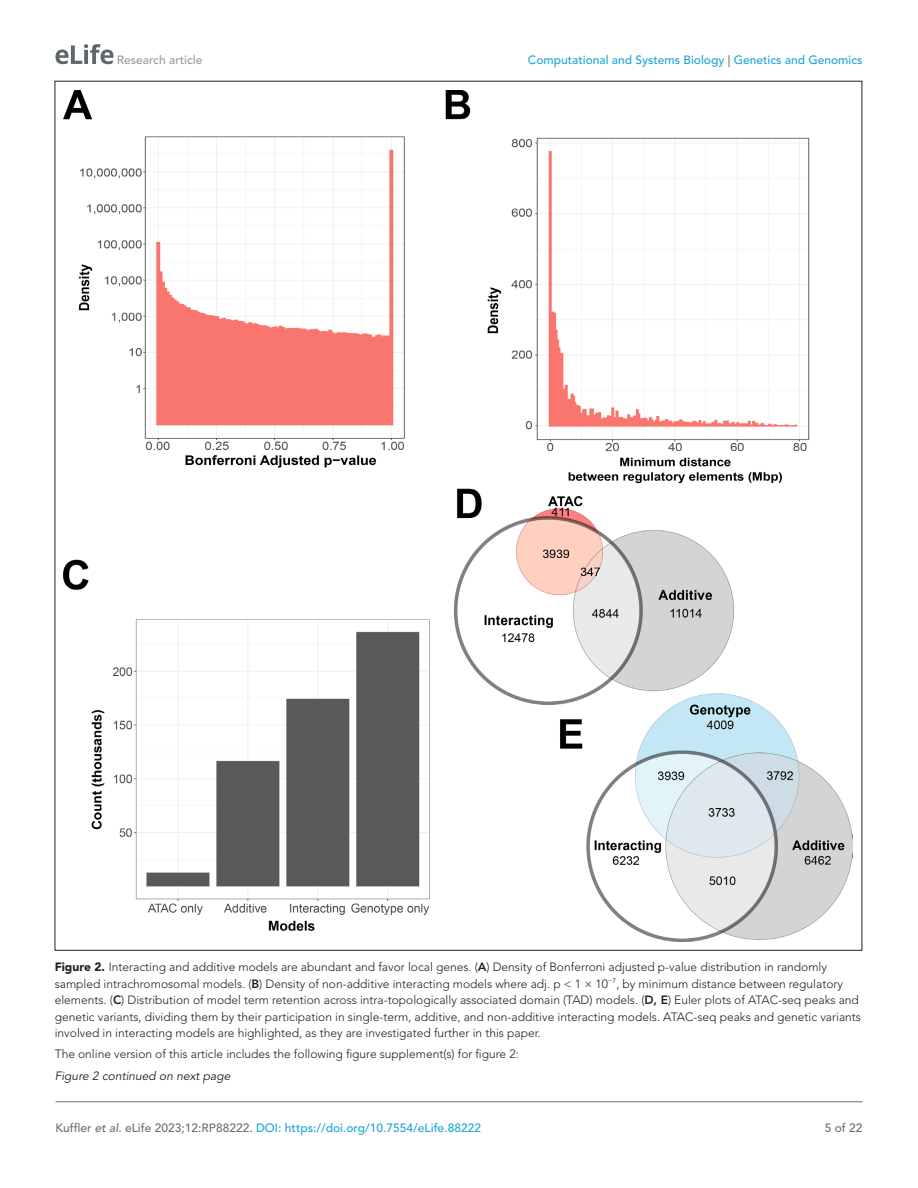
<style>
.page{position:relative;width:918px;height:1188px;background:#fff}
.page>*{position:absolute;margin:0;border:0;box-sizing:border-box;transform-origin:0 0}
.t1{font:300 12px/16.5px "Avenir LT Std";color:#231f20}
.t2{font:500 12px "Avenir LT Std";color:#1ea4d7}
.t3{font:italic 12px "Avenir LT Std";color:#231f20}
.t4{font:500 12px "Avenir LT Std";color:#9a9a9a}
.t5{font:500 12px "Avenir LT Std";color:#6e6e70}
.s1{color:#6e6e70}
.s2{font-weight:900}
.s3{font-weight:800}
.s4{font-style:italic;color:#6e6e70}
</style>
<div class="page">
<svg style="left:55px;top:44px;width:59px;height:20px"></svg>
<hr style="left:56px;top:1101px;width:806px;height:1px;background:#6e6e70">
<img style="left:64px;top:90px;width:789px;height:851px">
<p class="t4" style="left:117px;top:53px;width:87px">Research article</p>
<p class="t2" style="left:528px;top:53px;width:336px">Computational and Systems Biology <span class="s1">|</span> Genetics and Genomics</p>
<p class="t1" style="left:55px;top:959px;width:808px"><span class="s2">Figure 2.</span> Interacting and additive models are abundant and favor local genes. (<span class="s3">A</span>) Density of Bonferroni adjusted p-value distribution in randomly sampled intrachromosomal models. (<span class="s3">B</span>) Density of non-additive interacting models where adj. p &lt; 1 × 10<sup>−7</sup>, by minimum distance between regulatory elements. (<span class="s3">C</span>) Distribution of model term retention across intra-topologically associated domain (TAD) models. (<span class="s3">D, E</span>) Euler plots of ATAC-seq peaks and genetic variants, dividing them by their participation in single-term, additive, and non-additive interacting models. ATAC-seq peaks and genetic variants involved in interacting models are highlighted, as they are investigated further in this paper.</p>
<p class="t1" style="left:55px;top:1046px;width:466px">The online version of this article includes the following figure supplement(s) for figure 2:</p>
<p class="t3" style="left:55px;top:1069px;width:177px">Figure 2 continued on next page</p>
<p class="t2" style="left:56px;top:1121px;width:427px"><span class="s1">Kuffler</span> <span class="s4">et al</span><span class="s1">. eLife 2023;12:RP88222.</span> DOI: https://doi.org/10.7554/eLife.88222</p>
<p class="t5" style="left:825px;top:1121px;width:39px">5 of 22</p>
</div>
